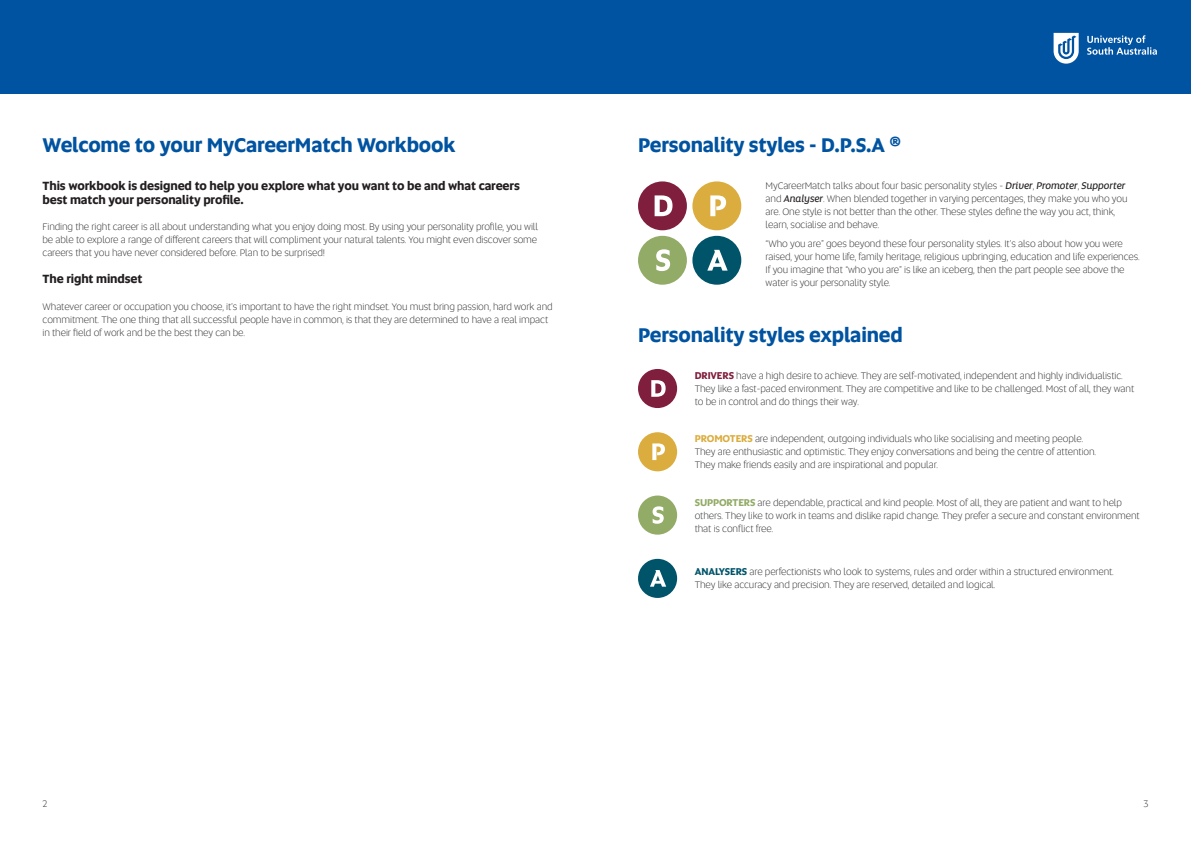
<style>
.page{position:relative;width:1191px;height:842px;background:#fff}
.page>*{position:absolute;margin:0;border:0;box-sizing:border-box;transform-origin:0 0}
.t1{font:700 20px "Altis Uni SA";letter-spacing:-.01em;color:#0053a0}
.t2{font:700 12px/14px "Altis Uni SA";letter-spacing:-.01em;color:#231f20}
.t3{font:300 10px/13px "Altis Uni SA";letter-spacing:-.01em;color:#231f20}
.s1{font-weight:400;font-style:italic}
.s2{font-weight:700;color:#801e3d}
.s3{font-weight:700;color:#dbad3e}
.s4{font-weight:700;color:#92ab66}
.s5{font-weight:700;color:#00546a}
</style>
<div class="page">
<div style="left:587px;top:0;width:604px;height:94px;background:#0053a0"></div>
<svg style="left:1087px;top:35px;width:70px;height:20px"></svg>
<svg style="left:1053px;top:33px;width:25px;height:31px"></svg>
<div style="left:0;top:0;width:604px;height:94px;background:#0053a0"></div>
<div style="left:638px;top:369px;width:39px;height:39px;background:#801e3d;border-radius:50%"></div>
<svg style="left:651px;top:380px;width:14px;height:17px"></svg>
<div style="left:638px;top:432px;width:39px;height:39px;background:#dbad3e;border-radius:50%"></div>
<svg style="left:652px;top:443px;width:13px;height:17px"></svg>
<div style="left:638px;top:495px;width:39px;height:40px;background:#92ab66;border-radius:50%"></div>
<svg style="left:652px;top:506px;width:11px;height:18px"></svg>
<div style="left:638px;top:181px;width:49px;height:49px;background:#801e3d;border-radius:50%"></div>
<svg style="left:654px;top:195px;width:18px;height:21px"></svg>
<div style="left:692px;top:181px;width:49px;height:49px;background:#dbad3e;border-radius:50%"></div>
<svg style="left:710px;top:195px;width:16px;height:21px"></svg>
<div style="left:638px;top:236px;width:49px;height:49px;background:#92ab66;border-radius:50%"></div>
<svg style="left:656px;top:249px;width:14px;height:22px"></svg>
<div style="left:692px;top:236px;width:49px;height:49px;background:#00546a;border-radius:50%"></div>
<svg style="left:707px;top:250px;width:20px;height:21px"></svg>
<div style="left:638px;top:559px;width:39px;height:39px;background:#00546a;border-radius:50%"></div>
<svg style="left:650px;top:570px;width:16px;height:17px"></svg>
<h1 class="t1" style="left:43px;top:130px;width:414px">Welcome to your MyCareerMatch Workbook</h1>
<p class="t2" style="left:43px;top:178px;width:479px">This workbook is designed to help you explore what you want to be and what careers best match your personality profile.</p>
<p class="t3" style="left:43px;top:220px;width:497px;text-align:justify">Finding the right career is all about understanding what you enjoy doing most. By using your personality profile, you will be able to explore a range of different careers that will compliment your natural talents. You might even discover some careers that you have never considered before. Plan to be surprised!</p>
<p class="t2" style="left:43px;top:271px;width:101px">The right mindset</p>
<p class="t3" style="left:43px;top:300px;width:511px">Whatever career or occupation you choose, it’s important to have the right mindset. You must bring passion, hard work and commitment. The one thing that all successful people have in common, is that they are determined to have a real impact in their field of work and be the best they can be.</p>
<h1 class="t1" style="left:638px;top:130px;width:264px">Personality styles - D.P.S.A ®</h1>
<p class="t3" style="left:765px;top:179px;width:363px">MyCareerMatch talks about four basic personality styles - <span class="s1">Driver</span>, <span class="s1">Promoter</span>, <span class="s1">Supporter </span>and <span class="s1">Analyser</span>. When blended together in varying percentages, they make you who you are. One style is not better than the other. These styles define the way you act, think, learn, socialise and behave.</p>
<p class="t3" style="left:765px;top:237px;width:376px">“Who you are” goes beyond these four personality styles. It’s also about how you were raised, your home life, family heritage, religious upbringing, education and life experiences.<br>If you imagine that “who you are” is like an iceberg, then the part people see above the water is your personality style.</p>
<h1 class="t1" style="left:638px;top:320px;width:266px">Personality styles explained</h1>
<p class="t3" style="left:694px;top:369px;width:441px"><span class="s2">DRIVERS</span> have a high desire to achieve. They are self-motivated, independent and highly individualistic.<br>They like a fast-paced environment. They are competitive and like to be challenged. Most of all, they want to be in control and do things their way.</p>
<p class="t3" style="left:694px;top:432px;width:403px"><span class="s3">PROMOTERS</span> are independent, outgoing individuals who like socialising and meeting people.<br>They are enthusiastic and optimistic. They enjoy conversations and being the centre of attention.<br>They make friends easily and are inspirational and popular.</p>
<p class="t3" style="left:694px;top:496px;width:446px"><span class="s4">SUPPORTERS</span> are dependable, practical and kind people. Most of all, they are patient and want to help others. They like to work in teams and dislike rapid change. They prefer a secure and constant environment that is conflict free.</p>
<p class="t3" style="left:694px;top:565px;width:420px"><span class="s5">ANALYSERS</span> are perfectionists who look to systems, rules and order within a structured environment.<br>They like accuracy and precision. They are reserved, detailed and logical.</p>
<p class="t3" style="left:43px;top:797px;width:6px">2</p>
<p class="t3" style="left:1143px;top:797px;width:6px">3</p>
</div>
